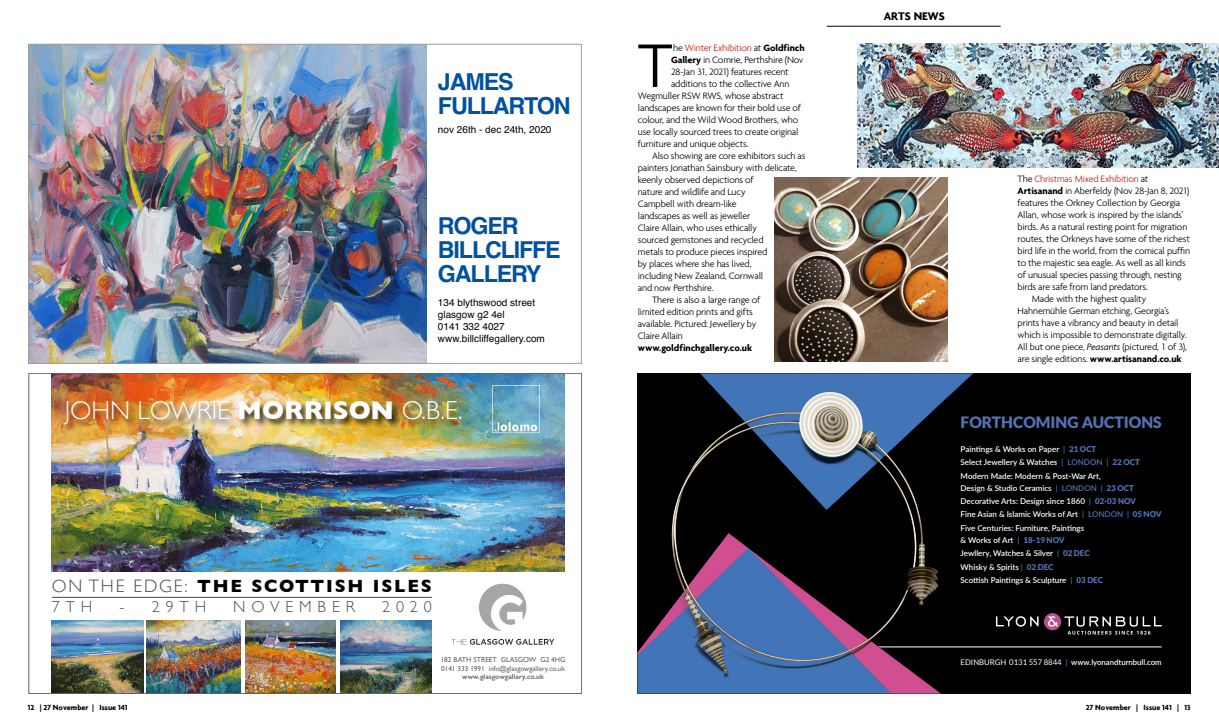
<style>
.page{position:relative;width:1219px;height:723px;background:#fff}
.page>*{position:absolute;margin:0;border:0;box-sizing:border-box;transform-origin:0 0}
.t1{font:300 66.4px "Agenda";color:#000}
.t2{font:300 26px "Gill Sans";color:#fff}
.t3{font:700 23.3px/24px "Helvetica";color:#0051a0}
.t4{font:700 18px "Gill Sans";letter-spacing:.1em;color:#000}
.t5{font:300 16px "Gill Sans";letter-spacing:.37em;color:#4a4a49}
.t6{font:900 15.7px "Lato";color:#5372b3}
.t7{font:700 12px "Agenda";color:#000}
.t8{font:300 10px "Agenda";letter-spacing:-.02em;color:#000}
.t9{font:10px/12px "Helvetica";color:#000}
.t10{font:700 10px "Agenda";letter-spacing:-.01em;color:#000}
.t11{font:300 10px "Agenda";letter-spacing:-.02em;color:#c41a1c}
.t12{font:600 8px/13.4px "Lato";color:#fff}
.t13{font:700 8px "Agenda";color:#000}
.t14{font:600 7.8px "Lato";color:#fff}
.t15{font:7.2px/8.6px "Gill Sans";color:#646363}
.t16{font:600 7.2px "Gill Sans";color:#646363}
.s1{font-weight:700}
.s2{font-weight:300;color:#4a4a49}
.s3{color:#000}
.s4{font-weight:700;color:#000}
.s5{font-style:italic}
.s6{font-weight:300}
.s7{color:#5372b3}
.s8{font-weight:900;color:#5372b3}
.s9{font-weight:400}
</style>
<div class="page">
<img style="left:775px;top:178px;width:172px;height:183px">
<img style="left:857px;top:43px;width:362px;height:125px">
<hr style="left:827px;top:26px;width:174px;height:1px;background:#000">
<img style="left:341px;top:621px;width:91px;height:71px">
<img style="left:451px;top:583px;width:104px;height:62px">
<img style="left:52px;top:375px;width:512px;height:196px">
<img style="left:246px;top:621px;width:90px;height:71px">
<img style="left:52px;top:621px;width:91px;height:71px">
<img style="left:147px;top:621px;width:93px;height:71px">
<img style="left:492px;top:386px;width:47px;height:47px">
<div style="left:63px;top:400px;width:407px;height:33px;background:#000;opacity:.75"></div>
<hr style="left:52px;top:597px;width:380px;height:1px;background:#4a4a49">
<div style="left:941px;top:373px;width:249px;height:321px;background:#000"></div>
<hr style="left:790px;top:647px;width:372px;height:1px;background:#fff">
<svg style="left:996px;top:616px;width:42px;height:11px"></svg>
<svg style="left:1044px;top:613px;width:118px;height:21px;background:#373034"></svg>
<img style="left:637px;top:373px;width:304px;height:321px">
<img style="left:30px;top:46px;width:397px;height:316px">
<h3 class="t3" style="left:438px;top:70px;width:134px">JAMES<br>FULLARTON</h3>
<p class="t9" style="left:438px;top:124px;width:115px">nov 26th - dec 24th, 2020</p>
<h3 class="t3" style="left:438px;top:214px;width:124px">ROGER<br>BILLCLIFFE<br>GALLERY</h3>
<p class="t9" style="left:438px;top:296px;width:108px">134 blythswood street glasgow g2 4el<br>0141 332 4027 www.billcliffegallery.com</p>
<h2 class="t2" style="left:65px;top:390px;width:399px">JOHN LOWRIE <span class="s1">MORRISON</span> O.B.E.</h2>
<h3 class="t4" style="left:52px;top:571px;width:381px"><span class="s2">ON THE EDGE:</span> THE SCOTTISH ISLES</h3>
<h3 class="t5" style="left:52px;top:594px;width:42px">7TH</h3>
<h3 class="t5" style="left:120px;top:594px;width:88px">- 29TH</h3>
<h3 class="t5" style="left:233px;top:594px;width:123px">NOVEMBER</h3>
<h3 class="t5" style="left:382px;top:594px;width:51px">2020</h3>
<p class="t15" style="left:441px;top:655px;width:126px">182 BATH STREET GLASGOW G2 4HG<br>0141 333 1991 info@glasgowgallery.co.uk</p>
<p class="t16" style="left:462px;top:673px;width:83px">www.glasgowgallery.co.uk</p>
<h1 class="t1" style="left:638px;top:27px;width:36px">T</h1>
<p class="t11" style="left:673px;top:42px;width:133px"><span class="s3">he</span> Winter Exhibition <span class="s3">at</span> <span class="s4">Goldfinch</span></p>
<p class="t8" style="left:671px;top:54px;width:134px"><span class="s1">Gallery</span> in Comrie, Perthshire (Nov</p>
<p class="t8" style="left:671px;top:66px;width:119px">28-Jan 31, 2021) features recent</p>
<p class="t8" style="left:671px;top:78px;width:120px">additions to the collective Ann</p>
<p class="t8" style="left:638px;top:90px;width:147px">Wegmuller RSW RWS, whose abstract</p>
<p class="t8" style="left:638px;top:102px;width:165px">landscapes are known for their bold use of</p>
<p class="t8" style="left:638px;top:114px;width:162px">colour, and the Wild Wood Brothers, who</p>
<p class="t8" style="left:638px;top:126px;width:162px">use locally sourced trees to create original</p>
<p class="t8" style="left:638px;top:138px;width:112px">furniture and unique objects.</p>
<p class="t8" style="left:652px;top:150px;width:155px">Also showing are core exhibitors such as</p>
<p class="t8" style="left:638px;top:162px;width:160px">painters Jonathan Sainsbury with delicate,</p>
<p class="t8" style="left:638px;top:174px;width:117px">keenly observed depictions of</p>
<p class="t8" style="left:638px;top:186px;width:109px">nature and wildlife and Lucy</p>
<p class="t8" style="left:638px;top:198px;width:100px">Campbell with dream-like</p>
<p class="t8" style="left:638px;top:210px;width:114px">landscapes as well as jeweller</p>
<p class="t8" style="left:638px;top:222px;width:121px">Claire Allain, who uses ethically</p>
<p class="t8" style="left:638px;top:234px;width:127px">sourced gemstones and recycled</p>
<p class="t8" style="left:638px;top:246px;width:131px">metals to produce pieces inspired</p>
<p class="t8" style="left:638px;top:258px;width:115px">by places where she has lived,</p>
<p class="t8" style="left:638px;top:270px;width:127px">including New Zealand, Cornwall</p>
<p class="t8" style="left:638px;top:282px;width:77px">and now Perthshire.</p>
<p class="t8" style="left:652px;top:294px;width:110px">There is also a large range of</p>
<p class="t8" style="left:638px;top:306px;width:117px">limited edition prints and gifts</p>
<p class="t8" style="left:638px;top:318px;width:120px">available. Pictured: Jewellery by</p>
<p class="t8" style="left:638px;top:330px;width:47px">Claire Allain</p>
<p class="t10" style="left:638px;top:342px;width:116px">www.goldfinchgallery.co.uk</p>
<p class="t7" style="left:884px;top:9px;width:63px">ARTS NEWS</p>
<p class="t11" style="left:1018px;top:173px;width:132px"><span class="s3">The</span> Christmas Mixed Exhibition <span class="s3">at</span></p>
<p class="t8" style="left:1018px;top:185px;width:173px"><span class="s1">Artisanand</span> in Aberfeldy (Nov 28-Jan 8, 2021)</p>
<p class="t8" style="left:1018px;top:197px;width:164px">features the Orkney Collection by Georgia</p>
<p class="t8" style="left:1018px;top:209px;width:167px">Allan, whose work is inspired by the islands’</p>
<p class="t8" style="left:1018px;top:221px;width:171px">birds. As a natural resting point for migration</p>
<p class="t8" style="left:1018px;top:233px;width:174px">routes, the Orkneys have some of the richest</p>
<p class="t8" style="left:1018px;top:245px;width:174px">bird life in the world, from the comical puffin</p>
<p class="t8" style="left:1018px;top:257px;width:170px">to the majestic sea eagle. As well as all kinds</p>
<p class="t8" style="left:1018px;top:269px;width:166px">of unusual species passing through, nesting</p>
<p class="t8" style="left:1018px;top:281px;width:132px">birds are safe from land predators.</p>
<p class="t8" style="left:1032px;top:293px;width:116px">Made with the highest quality</p>
<p class="t8" style="left:1018px;top:305px;width:153px">Hahnemühle German etching, Georgia’s</p>
<p class="t8" style="left:1018px;top:317px;width:163px">prints have a vibrancy and beauty in detail</p>
<p class="t8" style="left:1018px;top:329px;width:171px">which is impossible to demonstrate digitally.</p>
<p class="t8" style="left:1018px;top:341px;width:171px">All but one piece, <span class="s5">Peasants</span> (pictured, 1 of 3),</p>
<p class="t10" style="left:1018px;top:353px;width:165px"><span class="s6">are single editions.</span> www.artisanand.co.uk</p>
<h3 class="t6" style="left:961px;top:413px;width:203px">FORTHCOMING AUCTIONS</h3>
<p class="t12" style="left:961px;top:442px;width:181px">Paintings &amp; Works on Paper <span class="s7">|</span> <span class="s8">21 OCT<br></span>Select Jewellery &amp; Watches <span class="s7">| LONDON |</span> <span class="s8">22 OCT<br></span>Modern Made: Modern &amp; Post-War Art,</p>
<p class="t12" style="left:961px;top:481px;width:203px">Design &amp; Studio Ceramics <span class="s7">| LONDON |</span> <span class="s8">23 OCT </span>Decorative Arts: Design since 1860 <span class="s7">|</span> <span class="s8">02-03 NOV<br></span>Fine Asian &amp; Islamic Works of Art <span class="s7">| LONDON |</span> <span class="s8">05 NOV </span>Five Centuries: Furniture, Paintings</p>
<p class="t12" style="left:961px;top:533px;width:144px">&amp; Works of Art <span class="s7">|</span> <span class="s8">18-19 NOV<br></span>Jewllery, Watches &amp; Silver <span class="s7">|</span> <span class="s8">02 DEC<br></span>Whisky &amp; Spirits <span class="s7">|</span> <span class="s8">02 DEC<br></span>Scottish Paintings &amp; Sculpture <span class="s7">|</span> <span class="s8">03 DEC</span></p>
<p class="t14" style="left:961px;top:657px;width:203px"><span class="s9">EDINBURGH 0131 557 8844</span> <span class="s7">|</span> www.lyonandturnbull.com</p>
<p class="t13" style="left:28px;top:703px;width:102px">12 | 27 November | Issue 141</p>
<p class="t13" style="left:1086px;top:702px;width:106px">27 November | Issue 141 | 13</p>
</div>
